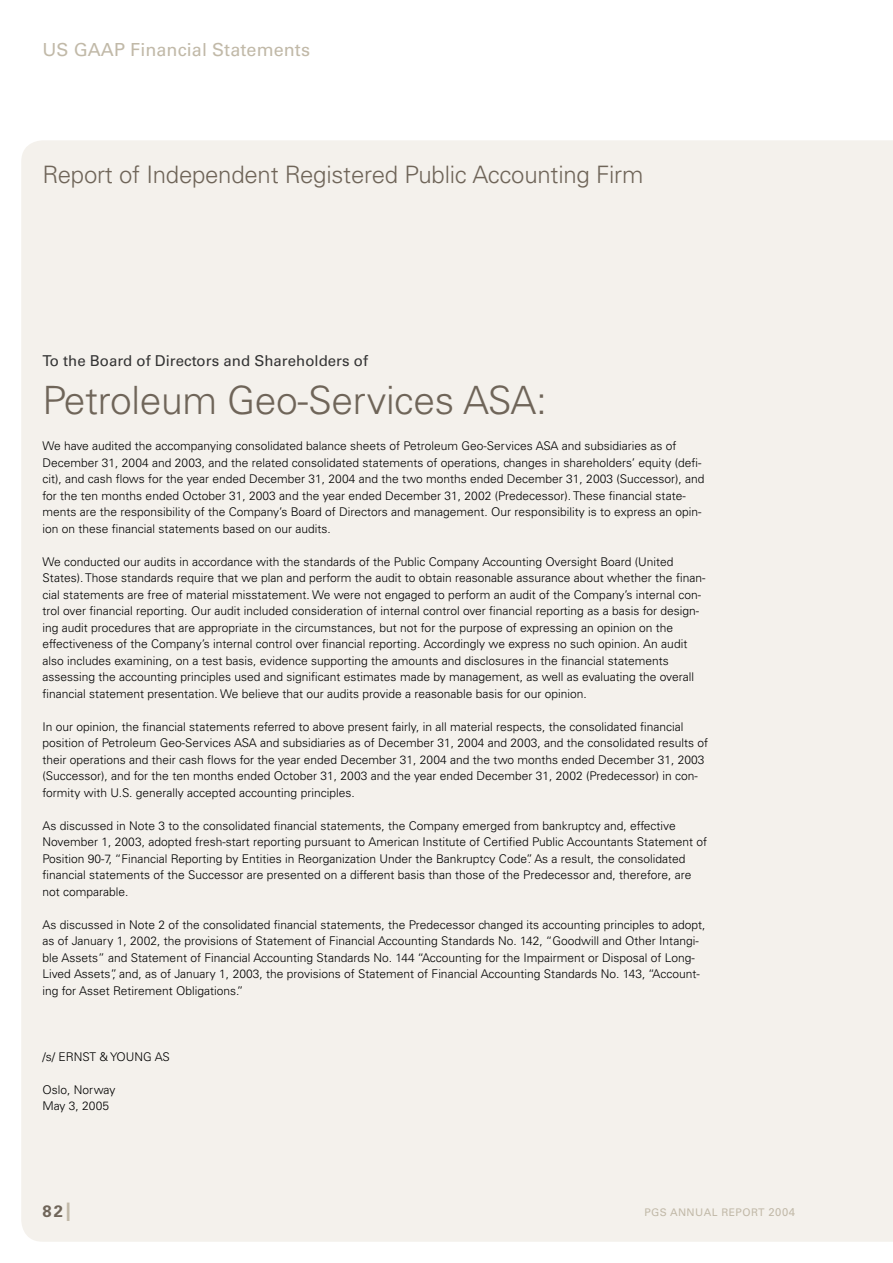
<style>
.page{position:relative;width:893px;height:1263px;background:#fff}
.page>*{position:absolute;margin:0;border:0;box-sizing:border-box;transform-origin:0 0}
.t1{font:300 39px "Univers LT";letter-spacing:-.01em;color:#6f6559}
.t2{font:300 24px "Univers LT";letter-spacing:-.01em;color:#6f6559}
.t3{font:18px "Univers LT";letter-spacing:.005em;color:#c1b9a8}
.t4{font:700 16.5px "Univers LT";color:#6f6559}
.t5{font:15px "Univers LT";color:#343434}
.t6{font:300 12px/16.5px "Univers LT";color:#000}
.t7{font:10.5px "Univers LT";letter-spacing:.04em;color:#c1b9a8}
.s1{font-weight:400;font-size:25.5px;color:#c1b9a8}
.s2{font-size:11.25px}
</style>
<div class="page">
<div style="left:21px;top:140px;width:871px;height:1102px;background:#f4f1ec"></div>
<svg style="left:892px;top:140px;width:1px;height:1102px"></svg>
<h3 class="t3" style="left:43px;top:39px;width:269px">US GAAP Financial Statements</h3>
<h2 class="t2" style="left:43px;top:160px;width:602px">Report of Independent Registered Public Accounting Firm</h2>
<p class="t5" style="left:43px;top:352px;width:327px">To the Board of Directors and Shareholders of</p>
<h1 class="t1" style="left:43px;top:377px;width:506px">Petroleum Geo-Services ASA:</h1>
<p class="t6" style="left:43px;top:438px;width:664px">We have audited the accompanying consolidated balance sheets of Petroleum Geo-Services ASA and subsidiaries as of December 31, 2004 and 2003, and the related consolidated statements of operations, changes in shareholders’ equity (defi&shy;cit), and cash flows for the year ended December 31, 2004 and the two months ended December 31, 2003 (Successor), and for the ten months ended October 31, 2003 and the year ended December 31, 2002 (Predecessor). These financial state&shy;ments are the responsibility of the Company’s Board of Directors and management. Our responsibility is to express an opin&shy;ion on these financial statements based on our audits.</p>
<p class="t6" style="left:43px;top:553px;width:664px">We conducted our audits in accordance with the standards of the Public Company Accounting Oversight Board (United States). Those standards require that we plan and perform the audit to obtain reasonable assurance about whether the finan&shy;cial statements are free of material misstatement. We were not engaged to perform an audit of the Company’s internal con&shy;trol over financial reporting. Our audit included consideration of internal control over financial reporting as a basis for design&shy;ing audit procedures that are appropriate in the circumstances, but not for the purpose of expressing an opinion on the effectiveness of the Company’s internal control over financial reporting. Accordingly we express no such opinion. An audit also includes examining, on a test basis, evidence supporting the amounts and disclosures in the financial statements assessing the accounting principles used and significant estimates made by management, as well as evaluating the overall financial statement presentation. We believe that our audits provide a reasonable basis for our opinion.</p>
<p class="t6" style="left:43px;top:718px;width:667px">In our opinion, the financial statements referred to above present fairly, in all material respects, the consolidated financial position of Petroleum Geo-Services ASA and subsidiaries as of December 31, 2004 and 2003, and the consolidated results of their operations and their cash flows for the year ended December 31, 2004 and the two months ended December 31, 2003 (Successor), and for the ten months ended October 31, 2003 and the year ended December 31, 2002 (Predecessor) in con&shy;formity with U.S. generally accepted accounting principles.</p>
<p class="t6" style="left:43px;top:817px;width:666px">As discussed in Note 3 to the consolidated financial statements, the Company emerged from bankruptcy and, effective November 1, 2003, adopted fresh-start reporting pursuant to American Institute of Certified Public Accountants Statement of Position 90-7, “Financial Reporting by Entities in Reorganization Under the Bankruptcy Code”. As a result, the consolidated financial statements of the Successor are presented on a different basis than those of the Predecessor and, therefore, are not comparable.</p>
<p class="t6" style="left:43px;top:916px;width:664px">As discussed in Note 2 of the consolidated financial statements, the Predecessor changed its accounting principles to adopt, as of January 1, 2002, the provisions of Statement of Financial Accounting Standards No. 142, “Goodwill and Other Intangi&shy;ble Assets” and Statement of Financial Accounting Standards No. 144 “Accounting for the Impairment or Disposal of Long-Lived Assets”, and, as of January 1, 2003, the provisions of Statement of Financial Accounting Standards No. 143, “Account&shy;ing for Asset Retirement Obligations.”</p>
<p class="t6" style="left:43px;top:1048px;width:129px">/s/ ERNST &amp; YOUNG AS</p>
<p class="t6" style="left:43px;top:1081px;width:74px">Oslo, Norway<br>May 3, 2005</p>
<h3 class="t4" style="left:43px;top:1201px;width:31px">82<span class="s1">I</span></h3>
<p class="t7" style="left:644px;top:1205px;width:152px">PGS ANNUAL REPORT <span class="s2">2004</span></p>
</div>
